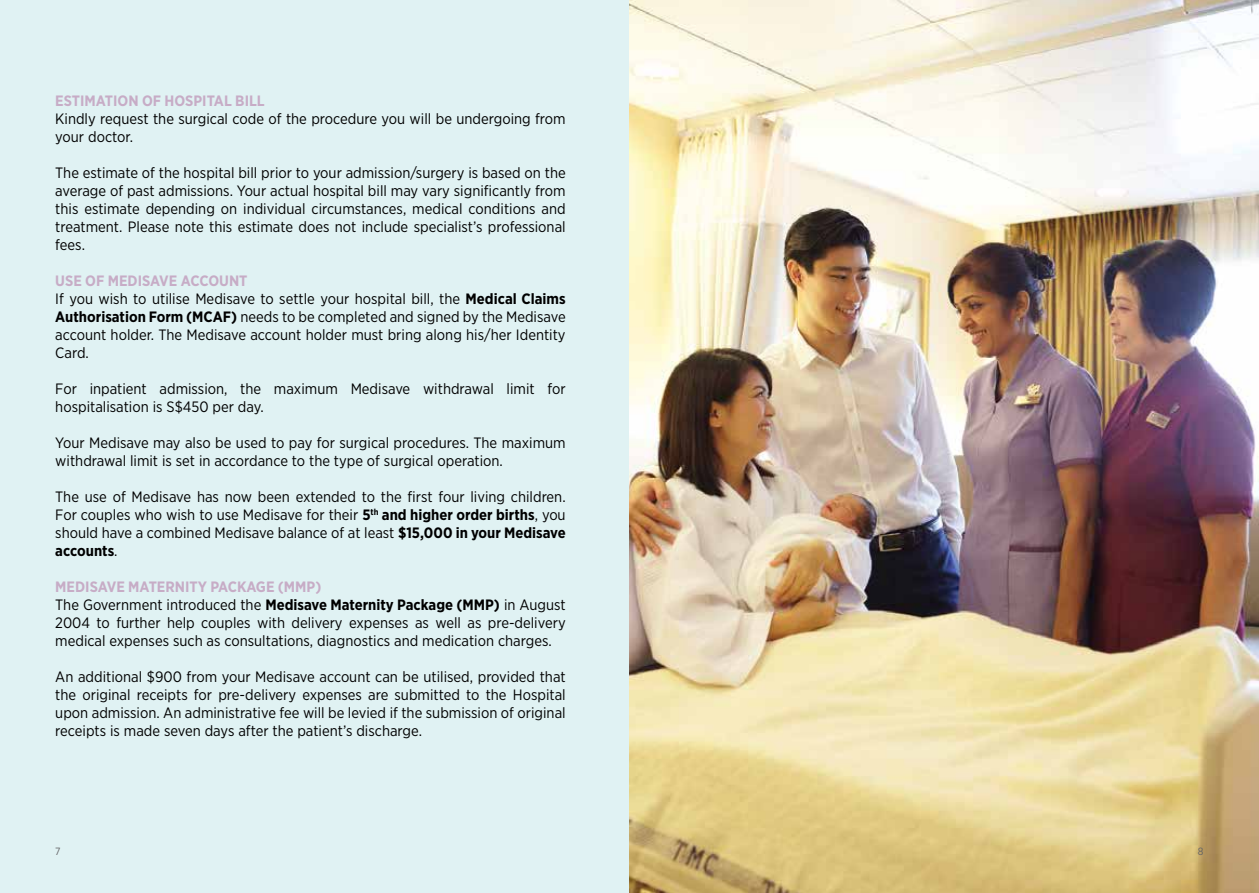
<style>
.page{position:relative;width:1259px;height:893px;background:#e0f2f3}
.page>*{position:absolute;margin:0;border:0;box-sizing:border-box;transform-origin:0 0}
.t1{font:15px/18px "Gotham Narrow";color:#000}
.t2{font:700 15px "Gotham Narrow";color:#c7acc6}
.t3{font:10.5px "Gotham Narrow";color:#636466}
.s1{font-weight:700;color:#c7acc6}
.s2{font-weight:700}
</style>
<div class="page">
<img style="left:629px;top:0;width:630px;height:893px">
<p class="t2" style="left:55px;top:91px;width:211px">ESTIMATION OF HOSPITAL BILL</p>
<p class="t1" style="left:55px;top:109px;width:512px">Kindly request the surgical code of the procedure you will be undergoing from your doctor.</p>
<p class="t1" style="left:55px;top:163px;width:512px;text-align:justify">The estimate of the hospital bill prior to your admission/surgery is based on the average of past admissions. Your actual hospital bill may vary significantly from this estimate depending on individual circumstances, medical conditions and treatment. Please note this estimate does not include specialist’s professional fees.</p>
<p class="t1" style="left:55px;top:271px;width:512px"><span class="s1">USE OF MEDISAVE ACCOUNT<br></span>If you wish to utilise Medisave to settle your hospital bill, the <span class="s2">Medical Claims Authorisation Form (MCAF)</span> needs to be completed and signed by the Medisave account holder. The Medisave account holder must bring along his/her Identity Card.</p>
<p class="t1" style="left:55px;top:379px;width:512px">For inpatient admission, the maximum Medisave withdrawal limit for hospitalisation is S$450 per day.</p>
<p class="t1" style="left:55px;top:433px;width:512px">Your Medisave may also be used to pay for surgical procedures. The maximum withdrawal limit is set in accordance to the type of surgical operation.</p>
<p class="t1" style="left:55px;top:487px;width:512px;text-align:justify">The use of Medisave has now been extended to the first four living children.<br>For couples who wish to use Medisave for their <span class="s2">5</span><sup>th</sup> <span class="s2">and higher order births</span>, you should have a combined Medisave balance of at least <span class="s2">$15,000 in your Medisave accounts</span>.</p>
<p class="t1" style="left:55px;top:577px;width:512px"><span class="s1">MEDISAVE MATERNITY PACKAGE (MMP)<br></span>The Government introduced the <span class="s2">Medisave Maternity Package (MMP)</span> in August 2004 to further help couples with delivery expenses as well as pre-delivery medical expenses such as consultations, diagnostics and medication charges.</p>
<p class="t1" style="left:55px;top:667px;width:512px;text-align:justify">An additional $900 from your Medisave account can be utilised, provided that the original receipts for pre-delivery expenses are submitted to the Hospital upon admission. An administrative fee will be levied if the submission of original receipts is made seven days after the patient’s discharge.</p>
<p class="t3" style="left:55px;top:844px;width:7px">7</p>
<p class="t3" style="left:1198px;top:844px;width:7px">8</p>
</div>
